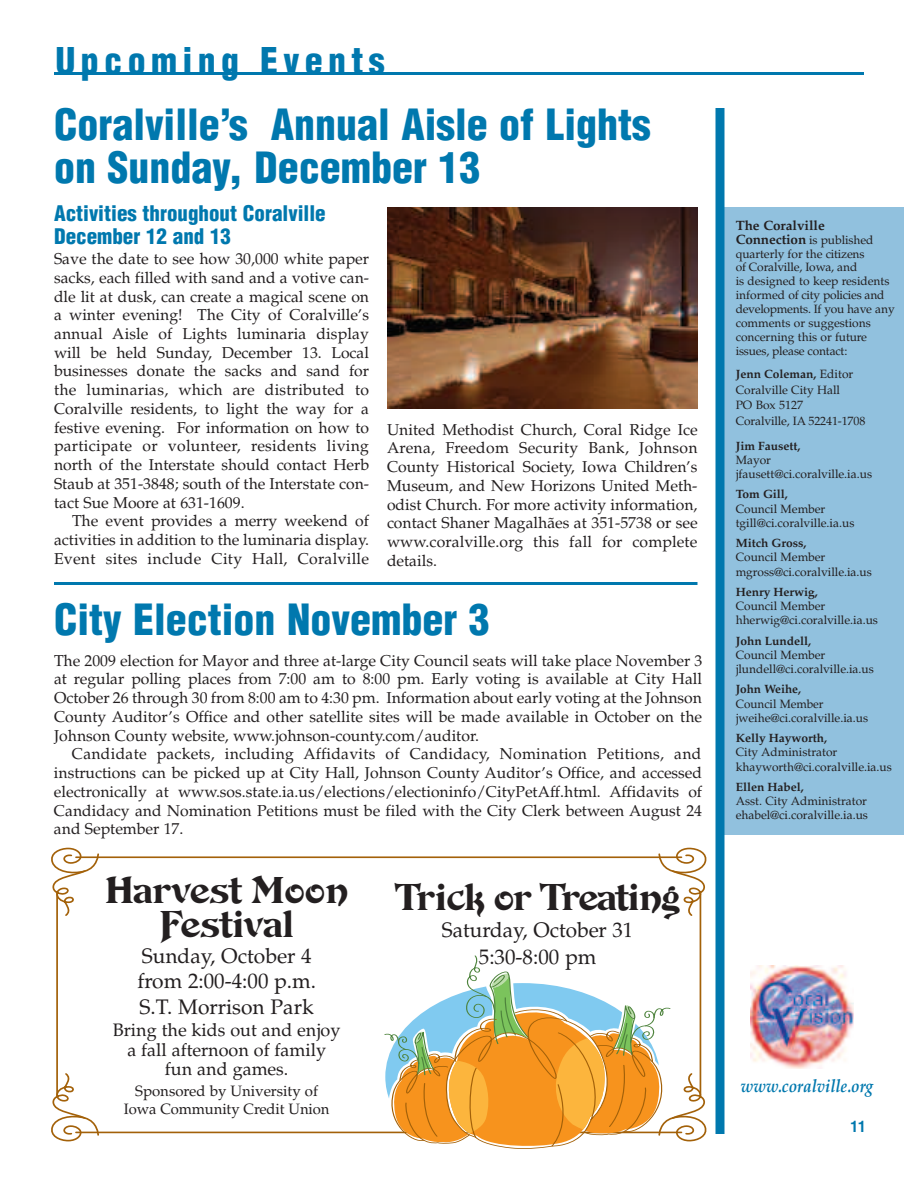
<style>
.page{position:relative;width:918px;height:1188px;background:#fff}
.page>*{position:absolute;margin:0;border:0;box-sizing:border-box;transform-origin:0 0}
.t1{font:900 condensed 42px/43.5px "Helvetica";color:#0078ae}
.t2{font:39px/34.5px "De Vinne LT Std";color:#231f20;text-align:center}
.t3{font:900 condensed 36px "Helvetica";letter-spacing:.15em;color:#0078ae}
.t4{font:21px/25.5px "Palatino";color:#231f20}
.t5{font:900 condensed 21px/22.5px "Helvetica";color:#0078ae}
.t6{font:18px/19.5px "Palatino";color:#231f20;text-align:center}
.t7{font:italic 700 18px "Palatino";color:#0078ae;scale:.85 1}
.t8{font:15.75px/18.8px "Palatino";color:#231f20;text-align:justify}
.t9{font:15px/18px "Palatino";letter-spacing:-.005em;color:#231f20;text-align:center}
.t10{font:700 condensed 15px "Helvetica";color:#0078ae}
.t11{font:700 13.5px "Palatino";color:#231f20}
.t12{font:12px/14px "Palatino";color:#231f20}
.t13{font:700 12px "Palatino";color:#231f20}
.s1{font-weight:700;font-size:13.5px}
.s2{font-weight:700}
</style>
<div class="page">
<div style="left:724px;top:207px;width:180px;height:627px;background:#91c1de"></div>
<div style="left:716px;top:108px;width:8px;height:1026px;background:#0078ae"></div>
<hr style="left:54px;top:72px;width:810px;height:3px;background:#0078ae">
<img style="left:751px;top:965px;width:103px;height:103px">
<img style="left:387px;top:207px;width:311px;height:201px">
<hr style="left:54px;top:582px;width:644px;height:3px;background:#0078ae">
<svg style="left:51px;top:1073px;width:49px;height:68px"></svg>
<svg style="left:51px;top:848px;width:49px;height:68px"></svg>
<svg style="left:658px;top:848px;width:48px;height:69px"></svg>
<hr style="left:76px;top:856px;width:605px;height:2px;background:#a36109">
<hr style="left:76px;top:1132px;width:605px;height:1px;background:#a36109">
<hr style="left:56px;top:893px;width:2px;height:203px;background:#a36109">
<hr style="left:700px;top:893px;width:1px;height:203px;background:#a36109">
<svg style="left:383px;top:955px;width:323px;height:194px"></svg>
<h3 class="t3" style="left:56px;top:40px;width:331px">Upcoming Events</h3>
<h1 class="t1" style="left:54px;top:103px;width:598px">Coralville’s Annual Aisle of Lights on Sunday, December 13</h1>
<h3 class="t5" style="left:54px;top:203px;width:273px">Activities throughout Coralville<br>December 12 and 13</h3>
<p class="t8" style="left:54px;top:249px;width:317px">Save the date to see how 30,000 white paper sacks, each filled with sand and a votive can&shy;dle lit at dusk, can create a magical scene on a winter evening! The City of Coralville’s annual Aisle of Lights luminaria display will be held Sunday, December 13. Local businesses donate the sacks and sand for the luminarias, which are distributed to Coralville residents, to light the way for a festive evening. For information on how to participate or volunteer, residents living north of the Interstate should contact Herb Staub at 351-3848; south of the Interstate con&shy;tact Sue Moore at 631-1609.</p>
<p class="t8" style="left:54px;top:512px;width:317px;text-indent:18px">The event provides a merry weekend of activities in addition to the luminaria display.<br>Event sites include City Hall, Coralville</p>
<p class="t8" style="left:387px;top:420px;width:312px">United Methodist Church, Coral Ridge Ice Arena, Freedom Security Bank, Johnson County Historical Society, Iowa Children’s Museum, and New Horizons United Meth&shy;odist Church. For more activity information, contact Shaner Magalhães at 351-5738 or see www.coralville.org this fall for complete details.</p>
<h1 class="t1" style="left:54px;top:599px;width:437px">City Election November 3</h1>
<p class="t8" style="left:54px;top:651px;width:650px">The 2009 election for Mayor and three at-large City Council seats will take place November 3 at regular polling places from 7:00 am to 8:00 pm. Early voting is available at City Hall October 26 through 30 from 8:00 am to 4:30 pm. Information about early voting at the Johnson County Auditor’s Office and other satellite sites will be made available in October on the Johnson County website, www.johnson-county.com/auditor.</p>
<p class="t8" style="left:54px;top:745px;width:650px;text-indent:18px">Candidate packets, including Affidavits of Candidacy, Nomination Petitions, and instructions can be picked up at City Hall, Johnson County Auditor’s Office, and accessed electronically at www.sos.state.ia.us/elections/electioninfo/CityPetAff.html. Affidavits of Candidacy and Nomination Petitions must be filed with the City Clerk between August 24 and September 17.</p>
<h2 class="t2" style="left:105px;top:872px;width:245px">Harvest Moon<br>Festival</h2>
<h3 class="t4" style="left:137px;top:943px;width:180px">Sunday, October 4 from 2:00-4:00 p.m.<br>S.T. Morrison Park</h3>
<p class="t6" style="left:113px;top:1020px;width:229px">Bring the kids out and enjoy a fall afternoon of family fun and games.</p>
<p class="t9" style="left:124px;top:1082px;width:207px">Sponsored by University of<br>Iowa Community Credit Union</p>
<h2 class="t2" style="left:396px;top:879px;width:286px">Trick or Treating</h2>
<h3 class="t4" style="left:442px;top:916px;width:193px;line-height:27px;text-align:center">Saturday, October 31<br>5:30-8:00 pm</h3>
<p class="t11" style="left:736px;top:217px;width:91px">The Coralville</p>
<p class="t12" style="left:736px;top:232px;width:161px"><span class="s1">Connection</span> is published quarterly for the citizens<br>of Coralville, Iowa, and<br>is designed to keep residents informed of city policies and developments. If you have any comments or suggestions concerning this or future issues, please contact:</p>
<p class="t12" style="left:736px;top:367px;width:131px;line-height:15.5px"><span class="s2">Jenn Coleman,</span> Editor<br>Coralville City Hall<br>PO Box 5127<br>Coralville, IA 52241-1708</p>
<p class="t13" style="left:736px;top:438px;width:66px">Jim Fausett,</p>
<p class="t12" style="left:736px;top:453px;width:138px">Mayor jfausett@ci.coralville.ia.us</p>
<p class="t13" style="left:736px;top:487px;width:54px">Tom Gill,</p>
<p class="t12" style="left:736px;top:501px;width:120px">Council Member tgill@ci.coralville.ia.us</p>
<p class="t13" style="left:736px;top:536px;width:72px">Mitch Gross,</p>
<p class="t12" style="left:736px;top:550px;width:138px">Council Member mgross@ci.coralville.ia.us</p>
<p class="t13" style="left:736px;top:585px;width:84px">Henry Herwig,</p>
<p class="t12" style="left:736px;top:599px;width:144px">Council Member hherwig@ci.coralville.ia.us</p>
<p class="t13" style="left:736px;top:633px;width:77px">John Lundell,</p>
<p class="t12" style="left:736px;top:648px;width:140px">Council Member jlundell@ci.coralville.ia.us</p>
<p class="t13" style="left:736px;top:682px;width:67px">John Weihe,</p>
<p class="t12" style="left:736px;top:696px;width:134px">Council Member jweihe@ci.coralville.ia.us</p>
<p class="t13" style="left:736px;top:731px;width:93px">Kelly Hayworth,</p>
<p class="t12" style="left:736px;top:745px;width:158px">City Administrator khayworth@ci.coralville.ia.us</p>
<p class="t13" style="left:736px;top:780px;width:70px">Ellen Habel,</p>
<p class="t12" style="left:736px;top:794px;width:134px">Asst. City Administrator ehabel@ci.coralville.ia.us</p>
<p class="t7" style="left:741px;top:1075px;width:157px">www.coralville.org</p>
<p class="t10" style="left:850px;top:1118px;width:16px">11</p>
</div>
